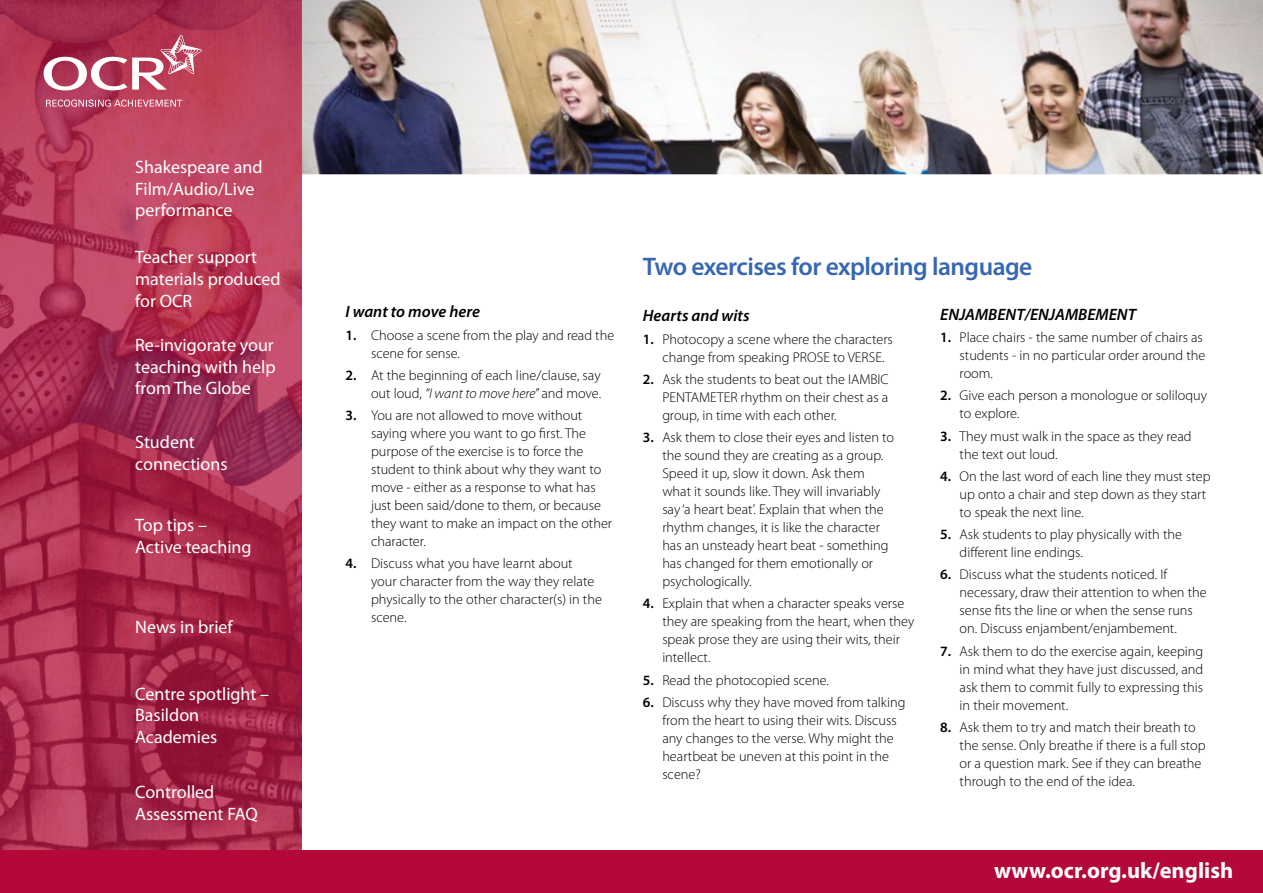
<style>
.page{position:relative;width:1263px;height:893px;background:#fff}
.page>*{position:absolute;margin:0;border:0;box-sizing:border-box;transform-origin:0 0}
.News_body_2nd_para{font:600 25.5px "Myriad Pro";letter-spacing:-.02em;color:#3767b1}
.t1{font:700 22.5px "Myriad Pro";color:#fff}
.t2{font:18px/21.6px "Myriad Pro";color:#fff}
.News_body_2nd_para-2{font:italic 600 16.5px "Myriad Pro";color:#000}
.News_body_2nd_para-3{font:300 14.25px/18px "Myriad Pro";color:#000}
.s1{font-weight:600}
.s2{font-style:italic}
</style>
<div class="page">
<svg style="left:0;top:0;width:302px;height:850px;background:#ac3150"></svg>
<svg style="left:46px;top:100px;width:136px;height:7px"></svg>
<svg style="left:44px;top:35px;width:158px;height:55px"></svg>
<div style="left:0;top:850px;width:1263px;height:43px;background:#b30838"></div>
<img style="left:302px;top:0;width:961px;height:174px">
<p class="t2" style="left:135px;top:156px;width:129px">Shakespeare and<br>Film/Audio/Live performance</p>
<p class="t2" style="left:135px;top:246px;width:147px">Teacher support materials produced for OCR</p>
<p class="t2" style="left:135px;top:334px;width:142px;text-align:justify">Re-invigorate your teaching with help from The Globe</p>
<p class="t2" style="left:135px;top:431px;width:94px">Student connections</p>
<p class="t2" style="left:135px;top:514px;width:118px">Top tips –<br>Active teaching</p>
<p class="t2" style="left:135px;top:615px;width:99px">News in brief</p>
<p class="t2" style="left:135px;top:683px;width:136px">Centre spotlight –<br>Basildon<br>Academies</p>
<p class="t2" style="left:135px;top:781px;width:124px">Controlled<br>Assessment FAQ</p>
<p class="News_body_2nd_para-2" style="left:345px;top:301px;width:136px">I want to move here</p>
<p class="News_body_2nd_para-3" style="left:371px;top:326px;width:245px;text-indent:-26px"><span class="s1">1.</span> Choose a scene from the play and read the scene for sense.</p>
<p class="News_body_2nd_para-3" style="left:345px;top:366px;width:257px;text-align:right"><span class="s1">2.</span> At the beginning of each line/clause, say out loud, <span class="s2">“I want to move here</span>” and move.</p>
<p class="News_body_2nd_para-3" style="left:371px;top:407px;width:243px;text-indent:-26px"><span class="s1">3.</span> You are not allowed to move without saying where you want to go first. The purpose of the exercise is to force the student to think about why they want to move - either as a response to what has just been said/done to them, or because they want to make an impact on the other character.</p>
<p class="News_body_2nd_para-3" style="left:371px;top:555px;width:232px;text-indent:-26px"><span class="s1">4.</span> Discuss what you have learnt about<br>your character from the way they relate physically to the other character(s) in the scene.</p>
<p class="News_body_2nd_para" style="left:643px;top:251px;width:391px">Two exercises for exploring language</p>
<p class="News_body_2nd_para-2" style="left:643px;top:305px;width:108px">Hearts and wits</p>
<p class="News_body_2nd_para-3" style="left:662px;top:330px;width:232px;text-indent:-20px"><span class="s1">1.</span> Photocopy a scene where the characters change from speaking PROSE to VERSE.</p>
<p class="News_body_2nd_para-3" style="left:662px;top:370px;width:228px;text-align:justify;text-indent:-20px"><span class="s1">2.</span> Ask the students to beat out the IAMBIC PENTAMETER rhythm on their chest as a group, in time with each other.</p>
<p class="News_body_2nd_para-3" style="left:662px;top:429px;width:233px;text-indent:-20px"><span class="s1">3.</span> Ask them to close their eyes and listen to the sound they are creating as a group.<br>Speed it up, slow it down. Ask them what it sounds like. They will invariably say ‘a heart beat’. Explain that when the rhythm changes, it is like the character has an unsteady heart beat - something has changed for them emotionally or psychologically.</p>
<p class="News_body_2nd_para-3" style="left:662px;top:595px;width:254px;text-indent:-20px"><span class="s1">4.</span> Explain that when a character speaks verse they are speaking from the heart, when they speak prose they are using their wits, their intellect.</p>
<p class="News_body_2nd_para-3" style="left:643px;top:671px;width:188px"><span class="s1">5.</span> Read the photocopied scene.</p>
<p class="News_body_2nd_para-3" style="left:662px;top:693px;width:245px;text-indent:-20px"><span class="s1">6.</span> Discuss why they have moved from talking from the heart to using their wits. Discuss any changes to the verse. Why might the heartbeat be uneven at this point in the scene?</p>
<p class="News_body_2nd_para-2" style="left:940px;top:304px;width:197px">ENJAMBENT/ENJAMBEMENT</p>
<p class="News_body_2nd_para-3" style="left:960px;top:329px;width:247px;text-indent:-20px"><span class="s1">1.</span> Place chairs - the same number of chairs as students - in no particular order around the room.</p>
<p class="News_body_2nd_para-3" style="left:960px;top:387px;width:249px;text-indent:-20px"><span class="s1">2.</span> Give each person a monologue or soliloquy to explore.</p>
<p class="News_body_2nd_para-3" style="left:960px;top:427px;width:233px;text-indent:-20px"><span class="s1">3.</span> They must walk in the space as they read the text out loud.</p>
<p class="News_body_2nd_para-3" style="left:960px;top:467px;width:252px;text-indent:-20px"><span class="s1">4.</span> On the last word of each line they must step up onto a chair and step down as they start to speak the next line.</p>
<p class="News_body_2nd_para-3" style="left:960px;top:526px;width:224px;text-indent:-20px"><span class="s1">5.</span> Ask students to play physically with the different line endings.</p>
<p class="News_body_2nd_para-3" style="left:960px;top:566px;width:248px;text-indent:-20px"><span class="s1">6.</span> Discuss what the students noticed. If necessary, draw their attention to when the sense fits the line or when the sense runs on. Discuss enjambent/enjambement.</p>
<p class="News_body_2nd_para-3" style="left:960px;top:642px;width:245px;text-align:justify;text-indent:-20px"><span class="s1">7.</span> Ask them to do the exercise again, keeping in mind what they have just discussed, and ask them to commit fully to expressing this in their movement.</p>
<p class="News_body_2nd_para-3" style="left:960px;top:718px;width:248px;text-indent:-20px"><span class="s1">8.</span> Ask them to try and match their breath to the sense. Only breathe if there is a full stop or a question mark. See if they can breathe through to the end of the idea.</p>
<h2 class="t1" style="left:994px;top:856px;width:241px">www.ocr.org.uk/english</h2>
</div>
